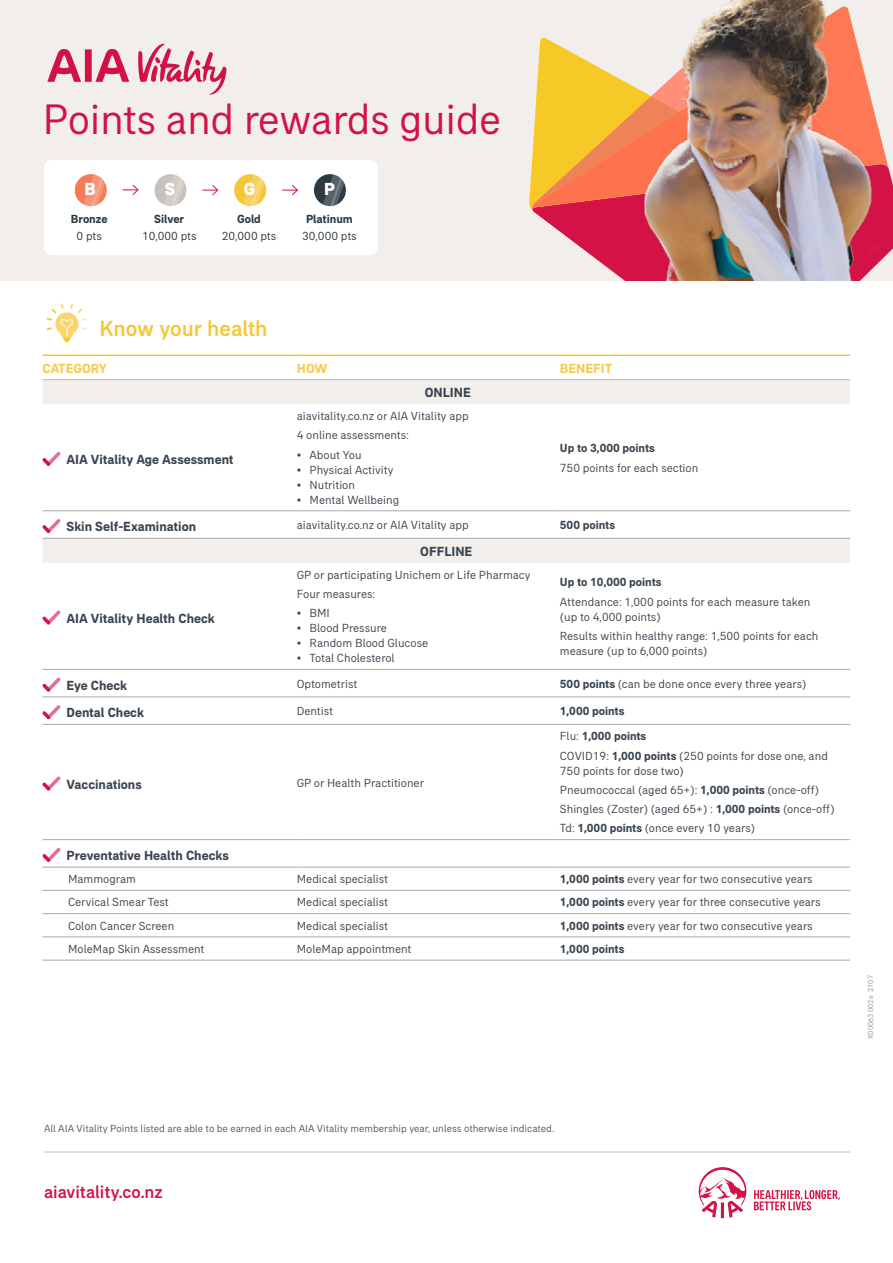
<style>
.page{position:relative;width:893px;height:1263px;background:#fff}
.page>*{position:absolute;margin:0;border:0;box-sizing:border-box;transform-origin:0 0}
.t1{font:43.5px "AIA Everest";letter-spacing:-.01em;color:#d31245}
.t2{font:500 22.5px "AIA Everest";letter-spacing:-.01em;color:#f5c638}
.t3{font:500 18px "AIA Everest";color:#d31245}
.t4{font:800 17.85px "AIA Everest";color:#fff}
.t5{font:700 13.5px "AIA Everest";color:#3b4550}
.t6{font:700 13.5px "AIA Everest";color:#f6cb50}
.t7{font:12px/19.2px "AIA Everest";color:#3b4550}
.t8{font:700 12px "AIA Everest";color:#3b4550}
.t9{font:12px "AIA Everest";color:#2c3a44}
.t10{font:700 12px "AIA Everest";color:#2c3a44}
.t11{font:10.5px "AIA Everest";color:#58595b}
.t12{font:7.5px "AIA Everest";color:#93959c}
.s1{font-weight:700}
</style>
<div class="page">
<div style="left:0;top:0;width:893px;height:281px;background:#f1eeec"></div>
<svg style="left:43px;top:380px;width:807px;height:183px"></svg>
<svg style="left:43px;top:889px;width:807px;height:71px"></svg>
<hr style="left:43px;top:960px;width:254px;height:1px;background:#a7a9ac">
<hr style="left:297px;top:960px;width:263px;height:1px;background:#a7a9ac">
<hr style="left:560px;top:960px;width:290px;height:1px;background:#a7a9ac">
<hr style="left:43px;top:510px;width:254px;height:1px;background:#a7a9ac">
<hr style="left:297px;top:510px;width:263px;height:1px;background:#a7a9ac">
<hr style="left:560px;top:510px;width:290px;height:1px;background:#a7a9ac">
<hr style="left:43px;top:669px;width:254px;height:1px;background:#a7a9ac">
<hr style="left:297px;top:669px;width:263px;height:1px;background:#a7a9ac">
<hr style="left:560px;top:669px;width:290px;height:1px;background:#a7a9ac">
<hr style="left:43px;top:696px;width:254px;height:1px;background:#a7a9ac">
<hr style="left:297px;top:696px;width:263px;height:1px;background:#a7a9ac">
<hr style="left:560px;top:696px;width:290px;height:1px;background:#a7a9ac">
<hr style="left:43px;top:724px;width:254px;height:1px;background:#a7a9ac">
<hr style="left:297px;top:724px;width:263px;height:1px;background:#a7a9ac">
<hr style="left:560px;top:724px;width:290px;height:1px;background:#a7a9ac">
<hr style="left:43px;top:839px;width:254px;height:1px;background:#a7a9ac">
<hr style="left:297px;top:839px;width:263px;height:1px;background:#a7a9ac">
<hr style="left:560px;top:839px;width:290px;height:1px;background:#a7a9ac">
<hr style="left:43px;top:867px;width:254px;height:1px;background:#a7a9ac">
<hr style="left:297px;top:867px;width:263px;height:1px;background:#a7a9ac">
<hr style="left:560px;top:867px;width:290px;height:1px;background:#a7a9ac">
<hr style="left:43px;top:890px;width:254px;height:1px;background:#a7a9ac">
<hr style="left:297px;top:890px;width:263px;height:1px;background:#a7a9ac">
<hr style="left:560px;top:890px;width:290px;height:1px;background:#a7a9ac">
<hr style="left:43px;top:913px;width:254px;height:1px;background:#a7a9ac">
<hr style="left:297px;top:913px;width:263px;height:1px;background:#a7a9ac">
<hr style="left:560px;top:913px;width:290px;height:1px;background:#a7a9ac">
<hr style="left:43px;top:936px;width:254px;height:1px;background:#a7a9ac">
<hr style="left:297px;top:936px;width:263px;height:1px;background:#a7a9ac">
<hr style="left:560px;top:936px;width:290px;height:1px;background:#a7a9ac">
<hr style="left:43px;top:538px;width:254px;height:1px;background:#a7a9ac">
<hr style="left:297px;top:538px;width:263px;height:1px;background:#a7a9ac">
<hr style="left:560px;top:538px;width:290px;height:1px;background:#a7a9ac">
<hr style="left:43px;top:354px;width:254px;height:2px;background:#f5c638">
<hr style="left:297px;top:354px;width:263px;height:2px;background:#f5c638">
<hr style="left:560px;top:354px;width:290px;height:2px;background:#f5c638">
<hr style="left:43px;top:379px;width:254px;height:1px;background:#b8babc">
<hr style="left:297px;top:379px;width:263px;height:1px;background:#b8babc">
<hr style="left:560px;top:379px;width:290px;height:1px;background:#b8babc">
<svg style="left:43px;top:452px;width:17px;height:14px"></svg>
<svg style="left:43px;top:519px;width:17px;height:14px"></svg>
<svg style="left:43px;top:610px;width:17px;height:14px"></svg>
<svg style="left:43px;top:678px;width:17px;height:14px"></svg>
<svg style="left:43px;top:705px;width:17px;height:14px"></svg>
<svg style="left:43px;top:776px;width:17px;height:14px"></svg>
<svg style="left:43px;top:848px;width:17px;height:14px"></svg>
<img style="left:529px;top:0;width:364px;height:281px">
<div style="left:43px;top:159px;width:336px;height:97px;background:#fff;border-radius:9px"></div>
<div style="left:43px;top:158px;width:336px;height:99px;border:2px solid #f1eeec;border-radius:9px"></div>
<svg style="left:76px;top:174px;width:31px;height:32px"></svg>
<svg style="left:234px;top:174px;width:32px;height:32px"></svg>
<svg style="left:236px;top:174px;width:30px;height:32px"></svg>
<svg style="left:315px;top:174px;width:31px;height:32px"></svg>
<svg style="left:154px;top:174px;width:32px;height:32px"></svg>
<svg style="left:156px;top:174px;width:30px;height:32px"></svg>
<svg style="left:123px;top:184px;width:16px;height:11px"></svg>
<svg style="left:202px;top:185px;width:17px;height:11px"></svg>
<svg style="left:282px;top:185px;width:16px;height:11px"></svg>
<svg style="left:47px;top:304px;width:40px;height:39px"></svg>
<svg style="left:47px;top:49px;width:82px;height:33px"></svg>
<svg style="left:138px;top:43px;width:88px;height:52px"></svg>
<svg style="left:698px;top:1167px;width:142px;height:52px"></svg>
<hr style="left:44px;top:1151px;width:806px;height:2px;background:#d1d3d4">
<h1 class="t1" style="left:43px;top:95px;width:460px">Points and rewards guide</h1>
<h3 class="t4" style="left:85px;top:179px;width:13px">B</h3>
<h3 class="t4" style="left:165px;top:179px;width:12px">S</h3>
<h3 class="t4" style="left:244px;top:179px;width:13px">G</h3>
<h3 class="t4" style="left:324px;top:179px;width:12px">P</h3>
<p class="t10" style="left:71px;top:212px;width:38px">Bronze</p>
<p class="t9" style="left:77px;top:229px;width:27px">0 pts</p>
<p class="t10" style="left:154px;top:212px;width:31px">Silver</p>
<p class="t9" style="left:142px;top:229px;width:56px">10,000 pts</p>
<p class="t10" style="left:237px;top:212px;width:25px">Gold</p>
<p class="t9" style="left:222px;top:229px;width:56px">20,000 pts</p>
<p class="t10" style="left:306px;top:212px;width:48px">Platinum</p>
<p class="t9" style="left:302px;top:229px;width:56px">30,000 pts</p>
<h2 class="t2" style="left:99px;top:315px;width:170px">Know your health</h2>
<p class="t6" style="left:43px;top:360px;width:66px">CATEGORY</p>
<p class="t6" style="left:297px;top:360px;width:32px">HOW</p>
<p class="t6" style="left:560px;top:360px;width:54px">BENEFIT</p>
<p class="t5" style="left:425px;top:384px;width:48px">ONLINE</p>
<p class="t5" style="left:66px;top:451px;width:169px">AIA Vitality Age Assessment</p>
<p class="t7" style="left:297px;top:406px;width:173px">aiavitality.co.nz or AIA Vitality app<br>4 online assessments:</p>
<p class="t7" style="left:297px;top:445px;width:66px">• About You</p>
<p class="t7" style="left:297px;top:460px;width:98px">• Physical Activity</p>
<p class="t7" style="left:297px;top:475px;width:60px">• Nutrition</p>
<p class="t7" style="left:297px;top:490px;width:104px">• Mental Wellbeing</p>
<p class="t8" style="left:560px;top:441px;width:96px">Up to 3,000 points</p>
<p class="t7" style="left:560px;top:458px;width:140px">750 points for each section</p>
<p class="t5" style="left:67px;top:519px;width:131px">Skin Self-Examination</p>
<p class="t7" style="left:297px;top:515px;width:173px">aiavitality.co.nz or AIA Vitality app</p>
<p class="t8" style="left:560px;top:518px;width:57px">500 points</p>
<p class="t5" style="left:420px;top:543px;width:54px">OFFLINE</p>
<p class="t5" style="left:66px;top:610px;width:150px">AIA Vitality Health Check</p>
<p class="t7" style="left:297px;top:565px;width:235px">GP or participating Unichem or Life Pharmacy<br>Four measures:</p>
<p class="t7" style="left:297px;top:603px;width:35px">• BMI</p>
<p class="t7" style="left:297px;top:618px;width:92px">• Blood Pressure</p>
<p class="t7" style="left:297px;top:633px;width:133px">• Random Blood Glucose</p>
<p class="t7" style="left:297px;top:648px;width:99px">• Total Cholesterol</p>
<p class="t8" style="left:560px;top:575px;width:103px">Up to 10,000 points</p>
<p class="t7" style="left:560px;top:594px;width:252px;line-height:15px">Attendance: 1,000 points for each measure taken (up to 4,000 points)</p>
<p class="t7" style="left:560px;top:628px;width:260px;line-height:15px">Results within healthy range: 1,500 points for each measure (up to 6,000 points)</p>
<p class="t5" style="left:67px;top:677px;width:62px">Eye Check</p>
<p class="t7" style="left:297px;top:674px;width:62px">Optometrist</p>
<p class="t7" style="left:560px;top:674px;width:248px"><span class="s1">500 points</span> (can be done once every three years)</p>
<p class="t5" style="left:67px;top:705px;width:79px">Dental Check</p>
<p class="t7" style="left:297px;top:701px;width:38px">Dentist</p>
<p class="t8" style="left:560px;top:704px;width:66px">1,000 points</p>
<p class="t5" style="left:67px;top:776px;width:77px">Vaccinations</p>
<p class="t7" style="left:297px;top:773px;width:129px">GP or Health Practitioner</p>
<p class="t7" style="left:560px;top:727px;width:270px">Flu: <span class="s1">1,000 points<br></span>COVID19: <span class="s1">1,000 points</span> (250 points for dose one, and</p>
<p class="t7" style="left:560px;top:761px;width:276px">750 points for dose two)<br>Pneumococcal (aged 65+): <span class="s1">1,000 points</span> (once-off)<br>Shingles (Zoster) (aged 65+) : <span class="s1">1,000 points</span> (once-off)<br>Td: <span class="s1">1,000 points</span> (once every 10 years)</p>
<p class="t5" style="left:67px;top:847px;width:164px">Preventative Health Checks</p>
<p class="t7" style="left:68px;top:869px;width:70px">Mammogram</p>
<p class="t7" style="left:297px;top:869px;width:93px">Medical specialist</p>
<p class="t7" style="left:560px;top:869px;width:254px"><span class="s1">1,000 points</span> every year for two consecutive years</p>
<p class="t7" style="left:68px;top:893px;width:102px">Cervical Smear Test</p>
<p class="t7" style="left:297px;top:893px;width:93px">Medical specialist</p>
<p class="t7" style="left:560px;top:893px;width:262px"><span class="s1">1,000 points</span> every year for three consecutive years</p>
<p class="t7" style="left:68px;top:916px;width:108px">Colon Cancer Screen</p>
<p class="t7" style="left:297px;top:916px;width:93px">Medical specialist</p>
<p class="t7" style="left:560px;top:916px;width:254px"><span class="s1">1,000 points</span> every year for two consecutive years</p>
<p class="t7" style="left:68px;top:939px;width:138px">MoleMap Skin Assessment</p>
<p class="t7" style="left:297px;top:939px;width:116px">MoleMap appointment</p>
<p class="t8" style="left:560px;top:942px;width:66px">1,000 points</p>
<p class="t12" style="left:866px;top:1039px;width:65px;rotate:-90deg">X00063 002e 2107</p>
<p class="t11" style="left:44px;top:1122px;width:512px">All AIA Vitality Points listed are able to be earned in each AIA Vitality membership year, unless otherwise indicated.</p>
<h3 class="t3" style="left:44px;top:1181px;width:120px">aiavitality.co.nz</h3>
</div>
